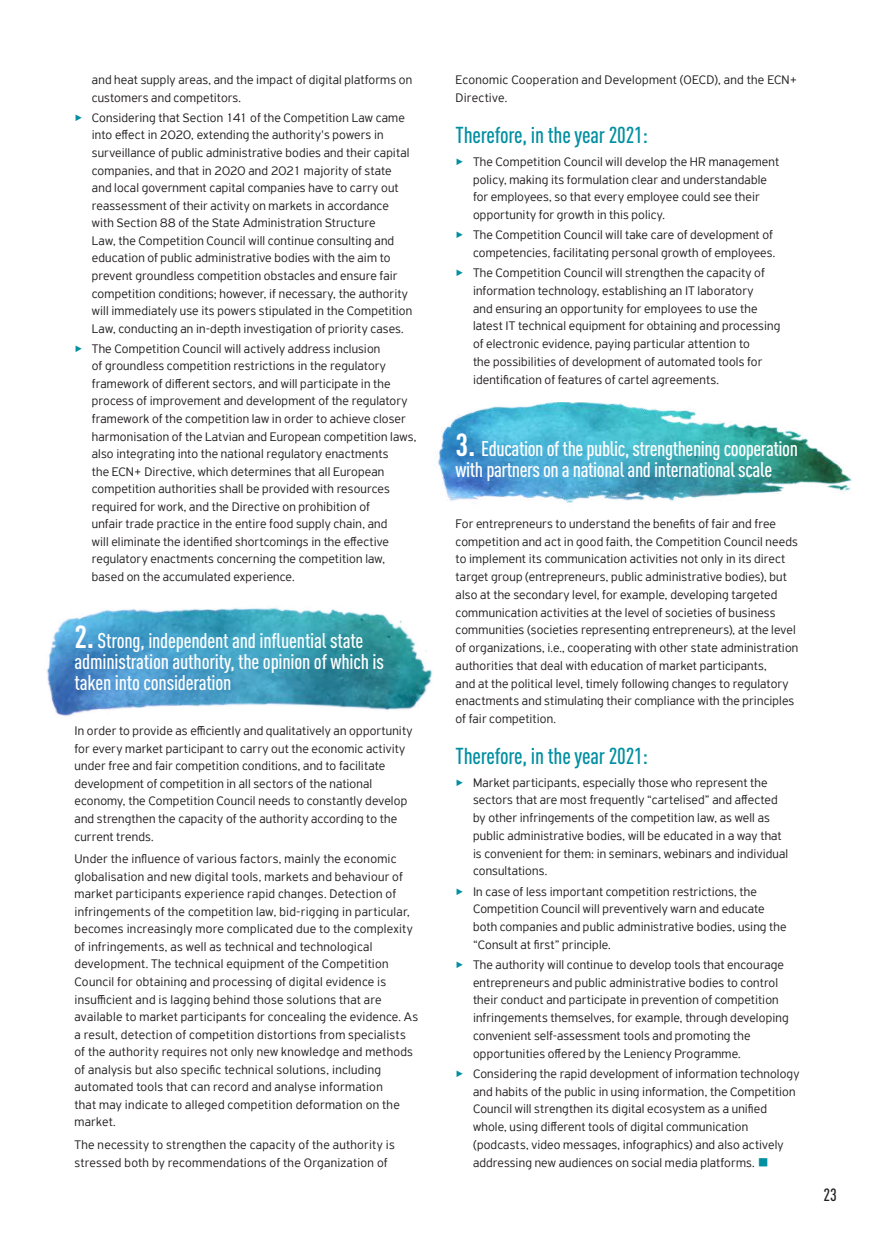
<style>
.page{position:relative;width:874px;height:1241px;background:#fff}
.page>*{position:absolute;margin:0;border:0;box-sizing:border-box;transform-origin:0 0}
.t1{font:500 condensed 22.75px "DIN Pro";letter-spacing:-.01em;color:#008fa1}
.t2{font:500 condensed 21px/21px "DIN Pro";letter-spacing:-.01em;color:#fff}
.t3{font:500 condensed 17.5px "DIN Pro";color:#231f20}
.t4{font:300 13.12px/17.5px "PF Highway Sans Pro";letter-spacing:.01em;color:#231f20}
.s1{font-weight:500;font-size:14.88px;color:#008fa1}
.s2{font-weight:700;font-size:31.5px}
.s3{color:#008fa1}
</style>
<div class="page">
<img style="left:434px;top:402px;width:418px;height:101px">
<img style="left:47px;top:607px;width:385px;height:109px">
<p class="t4" style="left:92px;top:71px;width:321px">and heat supply areas, and the impact of digital platforms on customers and competitors.</p>
<p class="t4" style="left:92px;top:109px;width:322px;text-indent:-17px"><span class="s1">‣</span> Considering that Section 141 of the Competition Law came into effect in 2020, extending the authority's powers in surveillance of public administrative bodies and their capital companies, and that in 2020 and 2021 majority of state and local government capital companies have to carry out reassessment of their activity on markets in accordance with Section 88 of the State Administration Structure<br>Law, the Competition Council will continue consulting and education of public administrative bodies with the aim to prevent groundless competition obstacles and ensure fair competition conditions; however, if necessary, the authority will immediately use its powers stipulated in the Competition Law, conducting an in-depth investigation of priority cases.</p>
<p class="t4" style="left:92px;top:339px;width:326px;text-indent:-17px"><span class="s1">‣</span> The Competition Council will actively address inclusion<br>of groundless competition restrictions in the regulatory framework of different sectors, and will participate in the process of improvement and development of the regulatory framework of the competition law in order to achieve closer harmonisation of the Latvian and European competition laws, also integrating into the national regulatory enactments<br>the ECN+ Directive, which determines that all European competition authorities shall be provided with resources required for work, and the Directive on prohibition of<br>unfair trade practice in the entire food supply chain, and<br>will eliminate the identified shortcomings in the effective regulatory enactments concerning the competition law, based on the accumulated experience.</p>
<h2 class="t2" style="left:74px;top:628px;width:311px"><span class="s2">2.</span> Strong, independent and influential state administration authority, the opinion of which is taken into consideration</h2>
<p class="t4" style="left:74px;top:722px;width:339px">In order to provide as efficiently and qualitatively an opportunity for every market participant to carry out the economic activity under free and fair competition conditions, and to facilitate development of competition in all sectors of the national economy, the Competition Council needs to constantly develop and strengthen the capacity of the authority according to the current trends.</p>
<p class="t4" style="left:74px;top:849px;width:345px">Under the influence of various factors, mainly the economic globalisation and new digital tools, markets and behaviour of market participants experience rapid changes. Detection of infringements of the competition law, bid-rigging in particular, becomes increasingly more complicated due to the complexity of infringements, as well as technical and technological development. The technical equipment of the Competition Council for obtaining and processing of digital evidence is insufficient and is lagging behind those solutions that are available to market participants for concealing the evidence. As a result, detection of competition distortions from specialists of the authority requires not only new knowledge and methods of analysis but also specific technical solutions, including automated tools that can record and analyse information<br>that may indicate to alleged competition deformation on the market.</p>
<p class="t4" style="left:74px;top:1135px;width:321px">The necessity to strengthen the capacity of the authority is stressed both by recommendations of the Organization of</p>
<p class="t4" style="left:455px;top:71px;width:343px">Economic Cooperation and Development (OECD), and the ECN+<br>Directive.</p>
<h1 class="t1" style="left:455px;top:118px;width:194px">Therefore, in the year 2021:</h1>
<p class="t4" style="left:472px;top:152px;width:307px;text-indent:-17px"><span class="s1">‣</span> The Competition Council will develop the HR management policy, making its formulation clear and understandable for employees, so that every employee could see their opportunity for growth in this policy.</p>
<p class="t4" style="left:455px;top:226px;width:321px;text-align:right"><span class="s1">‣</span> The Competition Council will take care of development of competencies, facilitating personal growth of employees.</p>
<p class="t4" style="left:472px;top:264px;width:308px;text-indent:-17px"><span class="s1">‣</span> The Competition Council will strengthen the capacity of information technology, establishing an IT laboratory<br>and ensuring an opportunity for employees to use the latest IT technical equipment for obtaining and processing of electronic evidence, paying particular attention to<br>the possibilities of development of automated tools for identification of features of cartel agreements.</p>
<h2 class="t2" style="left:455px;top:436px;width:344px"><span class="s2">3.</span> Education of the public, strengthening cooperation with partners on a national and international scale</h2>
<p class="t4" style="left:455px;top:514px;width:344px">For entrepreneurs to understand the benefits of fair and free competition and act in good faith, the Competition Council needs to implement its communication activities not only in its direct target group (entrepreneurs, public administrative bodies), but also at the secondary level, for example, developing targeted communication activities at the level of societies of business communities (societies representing entrepreneurs), at the level of organizations, i.e., cooperating with other state administration authorities that deal with education of market participants,<br>and at the political level, timely following changes to regulatory enactments and stimulating their compliance with the principles of fair competition.</p>
<h1 class="t1" style="left:455px;top:739px;width:194px">Therefore, in the year 2021:</h1>
<p class="t4" style="left:472px;top:773px;width:316px;text-indent:-17px"><span class="s1">‣</span> Market participants, especially those who represent the sectors that are most frequently “cartelised” and affected by other infringements of the competition law, as well as public administrative bodies, will be educated in a way that is convenient for them: in seminars, webinars and individual consultations.</p>
<p class="t4" style="left:472px;top:882px;width:315px;text-indent:-17px"><span class="s1">‣</span> In case of less important competition restrictions, the Competition Council will preventively warn and educate both companies and public administrative bodies, using the “Consult at first” principle.</p>
<p class="t4" style="left:472px;top:955px;width:317px;text-indent:-17px"><span class="s1">‣</span> The authority will continue to develop tools that encourage entrepreneurs and public administrative bodies to control their conduct and participate in prevention of competition infringements themselves, for example, through developing convenient self-assessment tools and promoting the opportunities offered by the Leniency Programme.</p>
<p class="t4" style="left:472px;top:1064px;width:328px;text-indent:-17px"><span class="s1">‣</span> Considering the rapid development of information technology and habits of the public in using information, the Competition Council will strengthen its digital ecosystem as a unified whole, using different tools of digital communication (podcasts, video messages, infographics) and also actively addressing new audiences on social media platforms. <span class="s3">■</span></p>
<h3 class="t3" style="left:823px;top:1181px;width:15px">23</h3>
</div>
